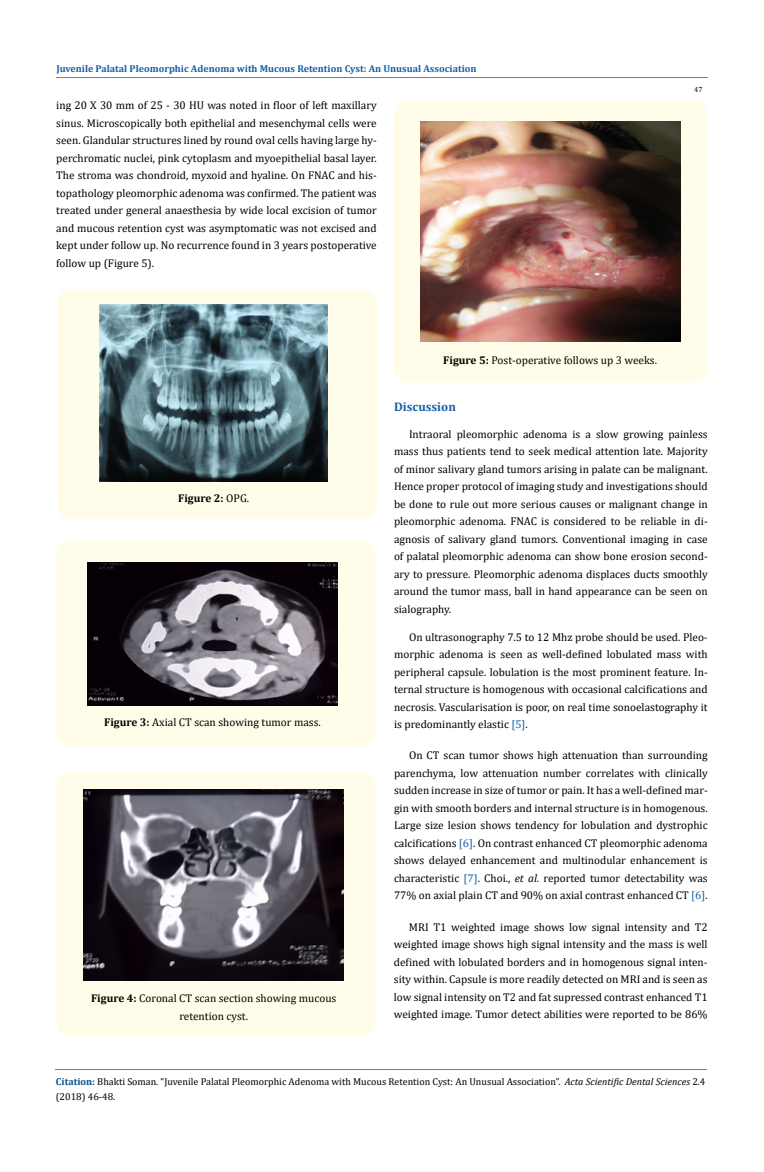
<style>
.page{position:relative;width:764px;height:1172px;background:#fff}
.page>*{position:absolute;margin:0;border:0;box-sizing:border-box;transform-origin:0 0}
.t1{font:700 12.5px "Cambria";color:#1560a6}
.t2{font:11.25px/17.5px "Cambria";color:#000;text-align:justify}
.t3{font:700 11.25px "Cambria";color:#000}
.t4{font:10px/15px "Cambria";color:#000}
.t5{font:700 10px "Cambria";color:#1560a6}
.t6{font:7.5px "Cambria";color:#000}
.s1{font-weight:700}
.s2{font-weight:400}
.s3{color:#1560a6}
.s4{font-style:italic}
.s5{font-weight:700;color:#035089}
</style>
<div class="page">
<div style="left:58px;top:289px;width:319px;height:229px;background:#fffde9;border-radius:15px"></div>
<img style="left:100px;top:305px;width:227px;height:176px">
<div style="left:56px;top:541px;width:320px;height:205px;background:#fffde9;border-radius:15px"></div>
<img style="left:87px;top:562px;width:251px;height:143px">
<div style="left:56px;top:771px;width:320px;height:265px;background:#fffde9;border-radius:15px"></div>
<img style="left:84px;top:789px;width:260px;height:191px">
<div style="left:394px;top:100px;width:314px;height:283px;background:#fffde9;border-radius:15px"></div>
<img style="left:420px;top:121px;width:260px;height:220px">
<hr style="left:56px;top:77px;width:652px;height:1px;background:#e05d1a">
<hr style="left:55px;top:1069px;width:652px;height:1px;background:#e05d1a">
<p class="t5" style="left:56px;top:62px;width:422px">Juvenile Palatal Pleomorphic Adenoma with Mucous Retention Cyst: An Unusual Association</p>
<p class="t2" style="left:56px;top:96px;width:322px">ing 20 X 30 mm of 25 - 30 HU was noted in floor of left maxillary sinus. Microscopically both epithelial and mesenchymal cells were seen. Glandular structures lined by round oval cells having large hy&shy;perchromatic nuclei, pink cytoplasm and myoepithelial basal layer.<br>The stroma was chondroid, myxoid and hyaline. On FNAC and his&shy;topathology pleomorphic adenoma was confirmed. The patient was treated under general anaesthesia by wide local excision of tumor and mucous retention cyst was asymptomatic was not excised and kept under follow up. No recurrence found in 3 years postoperative follow up (Figure 5).</p>
<p class="t2" style="left:443px;top:351px;width:215px"><span class="s1">Figure 5:</span> Post-operative follows up 3 weeks.</p>
<p class="t1" style="left:394px;top:398px;width:63px">Discussion</p>
<p class="t6" style="left:694px;top:85px;width:10px">47</p>
<p class="t3" style="left:178px;top:489px;width:72px">Figure 2: <span class="s2">OPG.</span></p>
<p class="t2" style="left:104px;top:713px;width:218px"><span class="s1">Figure 3:</span> Axial CT scan showing tumor mass.</p>
<p class="t2" style="left:91px;top:989px;width:247px;text-align:center"><span class="s1">Figure 4:</span> Coronal CT scan section showing mucous retention cyst.</p>
<p class="t2" style="left:394px;top:425px;width:315px;text-indent:15px">Intraoral pleomorphic adenoma is a slow growing painless mass thus patients tend to seek medical attention late. Majority of minor salivary gland tumors arising in palate can be malignant.<br>Hence proper protocol of imaging study and investigations should be done to rule out more serious causes or malignant change in pleomorphic adenoma. FNAC is considered to be reliable in di&shy;agnosis of salivary gland tumors. Conventional imaging in case of palatal pleomorphic adenoma can show bone erosion second&shy;ary to pressure. Pleomorphic adenoma displaces ducts smoothly around the tumor mass, ball in hand appearance can be seen on sialography.</p>
<p class="t2" style="left:394px;top:628px;width:315px;text-indent:15px">On ultrasonography 7.5 to 12 Mhz probe should be used. Pleo&shy;morphic adenoma is seen as well-defined lobulated mass with peripheral capsule. lobulation is the most prominent feature. In&shy;ternal structure is homogenous with occasional calcifications and necrosis. Vascularisation is poor, on real time sonoelastography it is predominantly elastic <span class="s3">[5]</span>.</p>
<p class="t2" style="left:394px;top:746px;width:315px;text-indent:15px">On CT scan tumor shows high attenuation than surrounding parenchyma, low attenuation number correlates with clinically sudden increase in size of tumor or pain. It has a well-defined mar&shy;gin with smooth borders and internal structure is in homogenous.<br>Large size lesion shows tendency for lobulation and dystrophic calcifications <span class="s3">[6]</span>. On contrast enhanced CT pleomorphic adenoma shows delayed enhancement and multinodular enhancement is characteristic <span class="s3">[7]</span>. Choi., <span class="s4">et al.</span> reported tumor detectability was 77% on axial plain CT and 90% on axial contrast enhanced CT <span class="s3">[6]</span>.</p>
<p class="t2" style="left:394px;top:918px;width:315px;text-indent:15px">MRI T1 weighted image shows low signal intensity and T2 weighted image shows high signal intensity and the mass is well defined with lobulated borders and in homogenous signal inten&shy;sity within. Capsule is more readily detected on MRI and is seen as low signal intensity on T2 and fat supressed contrast enhanced T1 weighted image. Tumor detect abilities were reported to be 86%</p>
<p class="t4" style="left:56px;top:1074px;width:651px"><span class="s5">Citation:</span> Bhakti Soman<span class="s4">.</span> “Juvenile Palatal Pleomorphic Adenoma with Mucous Retention Cyst: An Unusual Association”. <span class="s4">Acta Scientific Dental Sciences</span> 2.4 (2018) 46-48.</p>
</div>
